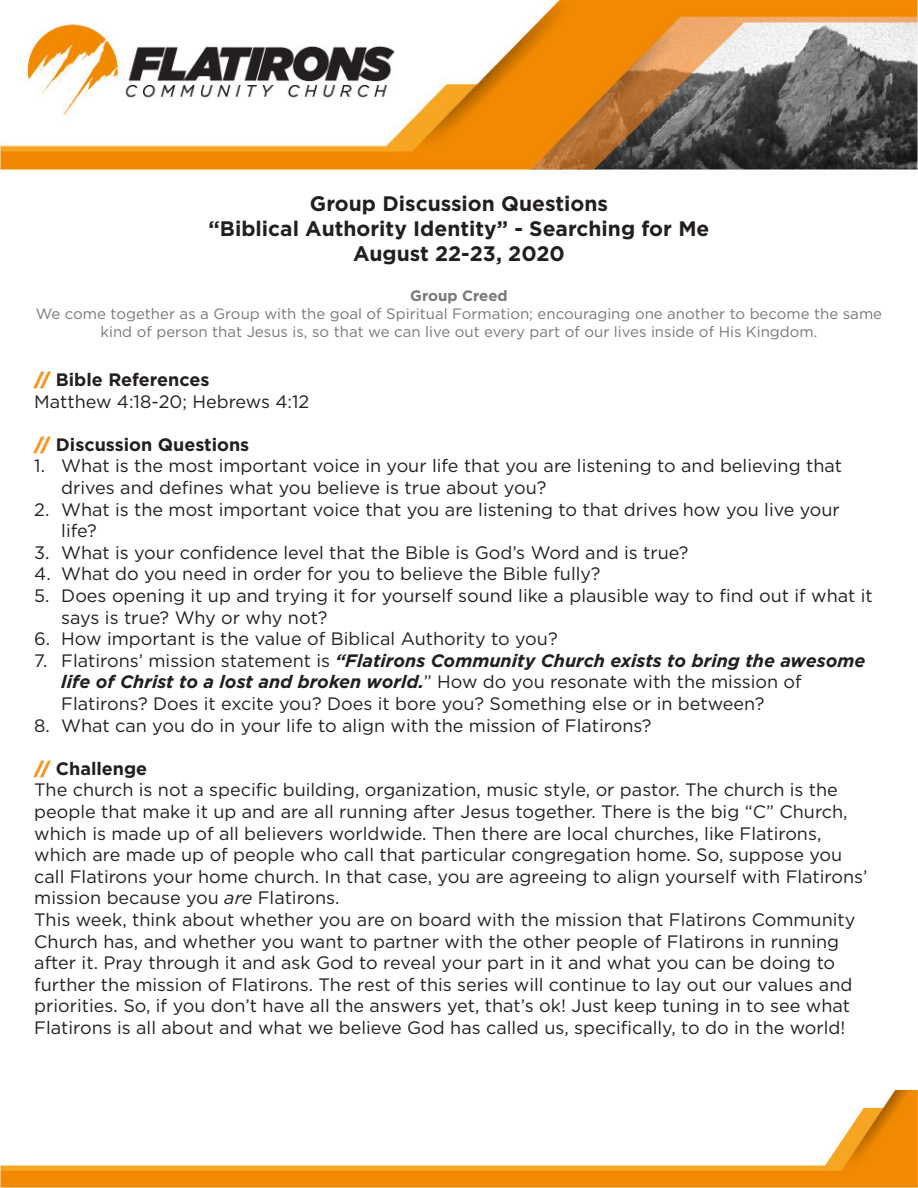
<style>
.page{position:relative;width:918px;height:1188px;background:#fff}
.page>*{position:absolute;margin:0;border:0;box-sizing:border-box;transform-origin:0 0}
.t1{font:700 21px "Gotham";color:#231f20}
.t2{font:18px/21.6px "Gotham";color:#231f20}
.t3{font:700 18px "Gotham";color:#231f20}
.t4{font:15px/18px "Gotham";color:#76787b;text-align:center}
.t5{font:700 15px "Gotham";color:#76787b}
.s1{font-weight:900;color:#f79521}
.s2{font-weight:700;font-style:italic}
.s3{font-style:italic}
</style>
<div class="page">
<img style="left:0;top:0;width:918px;height:169px">
<img style="left:0;top:1090px;width:918px;height:98px">
<p class="t1" style="left:310px;top:189px;width:300px">Group Discussion Questions</p>
<p class="t1" style="left:209px;top:214px;width:502px">“Biblical Authority Identity” - Searching for Me</p>
<p class="t1" style="left:353px;top:240px;width:213px">August 22-23, 2020</p>
<p class="t5" style="left:410px;top:285px;width:99px">Group Creed</p>
<p class="t4" style="left:36px;top:304px;width:848px">We come together as a Group with the goal of Spiritual Formation; encouraging one another to become the same kind of person that Jesus is, so that we can live out every part of our lives inside of His Kingdom.</p>
<p class="t3" style="left:34px;top:368px;width:177px"><span class="s1">//</span> Bible References</p>
<p class="t2" style="left:34px;top:390px;width:276px">Matthew 4:18-20; Hebrews 4:12</p>
<p class="t3" style="left:34px;top:432px;width:217px"><span class="s1">//</span> Discussion Questions</p>
<p class="t2" style="left:61px;top:455px;width:782px;text-indent:-27px">1. What is the most important voice in your life that you are listening to and believing that drives and defines what you believe is true about you?</p>
<p class="t2" style="left:61px;top:498px;width:780px;text-indent:-27px">2. What is the most important voice that you are listening to that drives how you live your life?</p>
<p class="t2" style="left:34px;top:541px;width:656px">3. What is your confidence level that the Bible is God’s Word and is true?</p>
<p class="t2" style="left:34px;top:563px;width:568px">4. What do you need in order for you to believe the Bible fully?</p>
<p class="t2" style="left:61px;top:584px;width:813px;text-indent:-27px">5. Does opening it up and trying it for yourself sound like a plausible way to find out if what it says is true? Why or why not?</p>
<p class="t2" style="left:34px;top:628px;width:525px">6. How important is the value of Biblical Authority to you?</p>
<p class="t2" style="left:61px;top:649px;width:806px;text-indent:-27px">7. Flatirons’ mission statement is <span class="s2">“Flatirons Community Church exists to bring the awesome life of Christ to a lost and broken world.</span>” How do you resonate with the mission of<br>Flatirons? Does it excite you? Does it bore you? Something else or in between?</p>
<p class="t2" style="left:34px;top:714px;width:619px">8. What can you do in your life to align with the mission of Flatirons?</p>
<p class="t3" style="left:34px;top:756px;width:115px"><span class="s1">//</span> Challenge</p>
<p class="t2" style="left:34px;top:779px;width:835px">The church is not a specific building, organization, music style, or pastor. The church is the people that make it up and are all running after Jesus together. There is the big “C” Church, which is made up of all believers worldwide. Then there are local churches, like Flatirons, which are made up of people who call that particular congregation home. So, suppose you call Flatirons your home church. In that case, you are agreeing to align yourself with Flatirons’ mission because you <span class="s3">are</span> Flatirons.</p>
<p class="t2" style="left:34px;top:908px;width:823px">This week, think about whether you are on board with the mission that Flatirons Community Church has, and whether you want to partner with the other people of Flatirons in running after it. Pray through it and ask God to reveal your part in it and what you can be doing to further the mission of Flatirons. The rest of this series will continue to lay out our values and priorities. So, if you don’t have all the answers yet, that’s ok! Just keep tuning in to see what Flatirons is all about and what we believe God has called us, specifically, to do in the world!</p>
</div>
